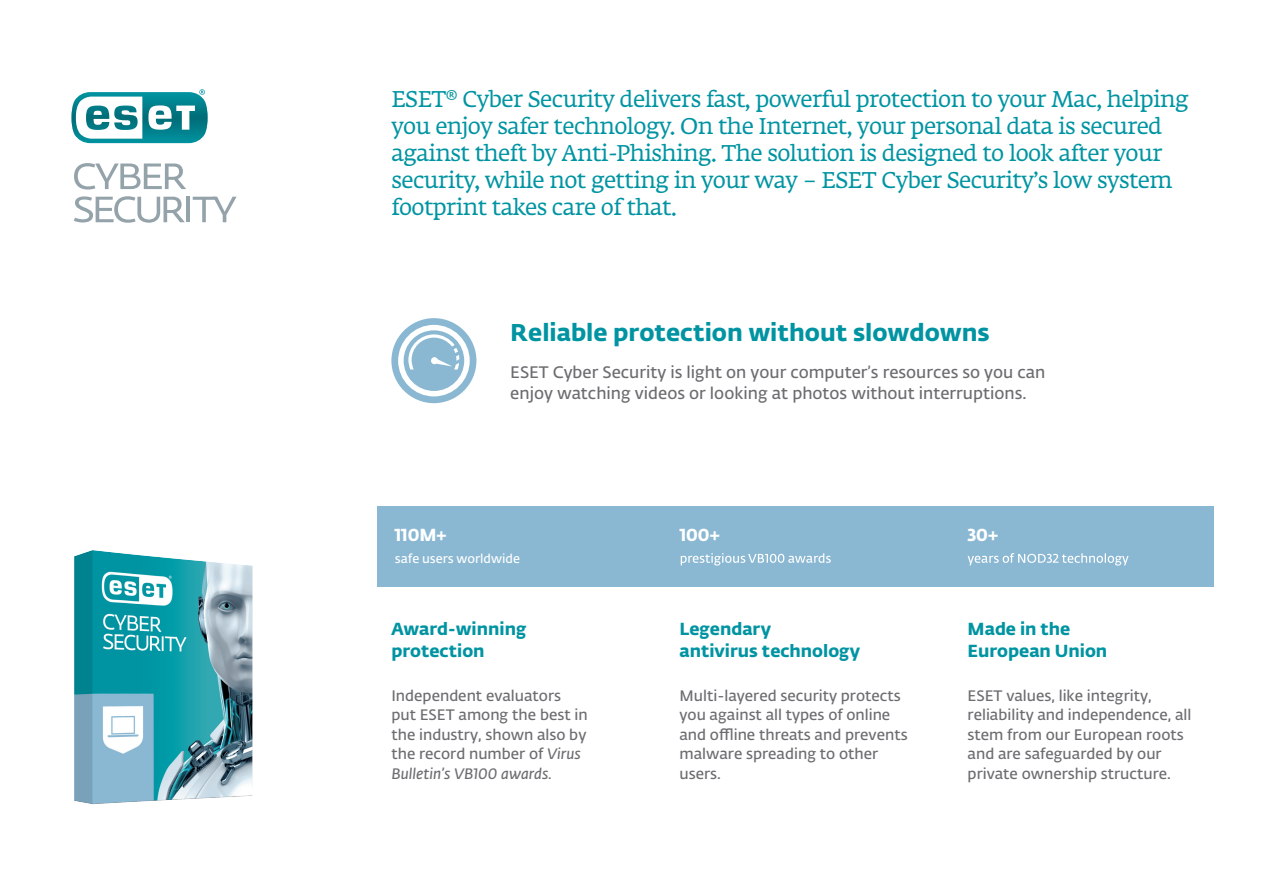
<style>
.page{position:relative;width:1263px;height:893px;background:#fff}
.page>*{position:absolute;margin:0;border:0;box-sizing:border-box;transform-origin:0 0}
.t1{font:24px "Fedra Sans Alt Pro Bold LF";color:#0094a2}
.t2{font:22.5px/27px "Fedra Serif A Std Book LF";letter-spacing:-.025em;color:#0094a2}
.t3{font:17.25px "Fedra Sans Alt Pro Bold LF";color:#0094a2}
.t4{font:17.25px "Fedra Sans Alt Pro Bold LF";color:#fff}
.t5{font:16.5px/21px "Fedra Sans Alt Pro Demi LF";color:#6c6d70}
.t6{font:15px/19.5px "Fedra Sans Alt Pro Demi LF";color:#6c6d70}
.t7{font:600 12.45px "Fedra Sans Alt Pro";color:#fff}
.s1{font-family:"Fedra Sans Alt Pro Demi Italic LF"}
</style>
<div class="page">
<svg style="left:74px;top:163px;width:112px;height:27px"></svg>
<svg style="left:74px;top:196px;width:111px;height:27px"></svg>
<hr style="left:186px;top:197px;width:4px;height:25px;background:#94a2aa">
<svg style="left:193px;top:197px;width:44px;height:25px"></svg>
<svg style="left:71px;top:89px;width:137px;height:54px"></svg>
<img style="left:74px;top:550px;width:179px;height:255px">
<div style="left:377px;top:506px;width:836px;height:81px;background:#8ab8d3"></div>
<svg style="left:681px;top:553px;width:150px;height:13px"></svg>
<svg style="left:968px;top:553px;width:160px;height:13px"></svg>
<svg style="left:391px;top:318px;width:85px;height:85px"></svg>
<p class="t2" style="left:391px;top:87px;width:799px">ESET® Cyber Security delivers fast, powerful protection to your Mac, helping you enjoy safer technology. On the Internet, your personal data is secured against theft by Anti-Phishing. The solution is designed to look after your security, while not getting in your way – ESET Cyber Security’s low system footprint takes care of that.</p>
<p class="t1" style="left:510px;top:313px;width:481px">Reliable protection without slowdowns</p>
<p class="t5" style="left:510px;top:361px;width:536px">ESET Cyber Security is light on your computer’s resources so you can enjoy watching videos or looking at photos without interruptions.</p>
<p class="t4" style="left:395px;top:521px;width:53px">110M+</p>
<p class="t7" style="left:395px;top:551px;width:127px">safe users worldwide</p>
<p class="t3" style="left:391px;top:615px;width:137px">Award-winning</p>
<p class="t3" style="left:391px;top:637px;width:95px">protection</p>
<p class="t4" style="left:680px;top:521px;width:42px">100+</p>
<p class="t4" style="left:967px;top:521px;width:32px">30+</p>
<p class="t3" style="left:679px;top:615px;width:93px">Legendary</p>
<p class="t3" style="left:679px;top:637px;width:182px">antivirus technology</p>
<p class="t3" style="left:968px;top:615px;width:104px">Made in the</p>
<p class="t3" style="left:968px;top:637px;width:141px">European Union</p>
<p class="t6" style="left:391px;top:685px;width:198px">Independent evaluators put ESET among the best in the industry, shown also by the record number of <span class="s1">Virus<br>Bulletin’s VB100 awards.</span></p>
<p class="t6" style="left:679px;top:685px;width:230px">Multi-layered security protects you against all types of online and offline threats and prevents malware spreading to other users.</p>
<h1 class="t6" style="left:968px;top:685px;width:225px">ESET values, like integrity, reliability and independence, all stem from our European roots and are safeguarded by our private ownership structure.</h1>
</div>
